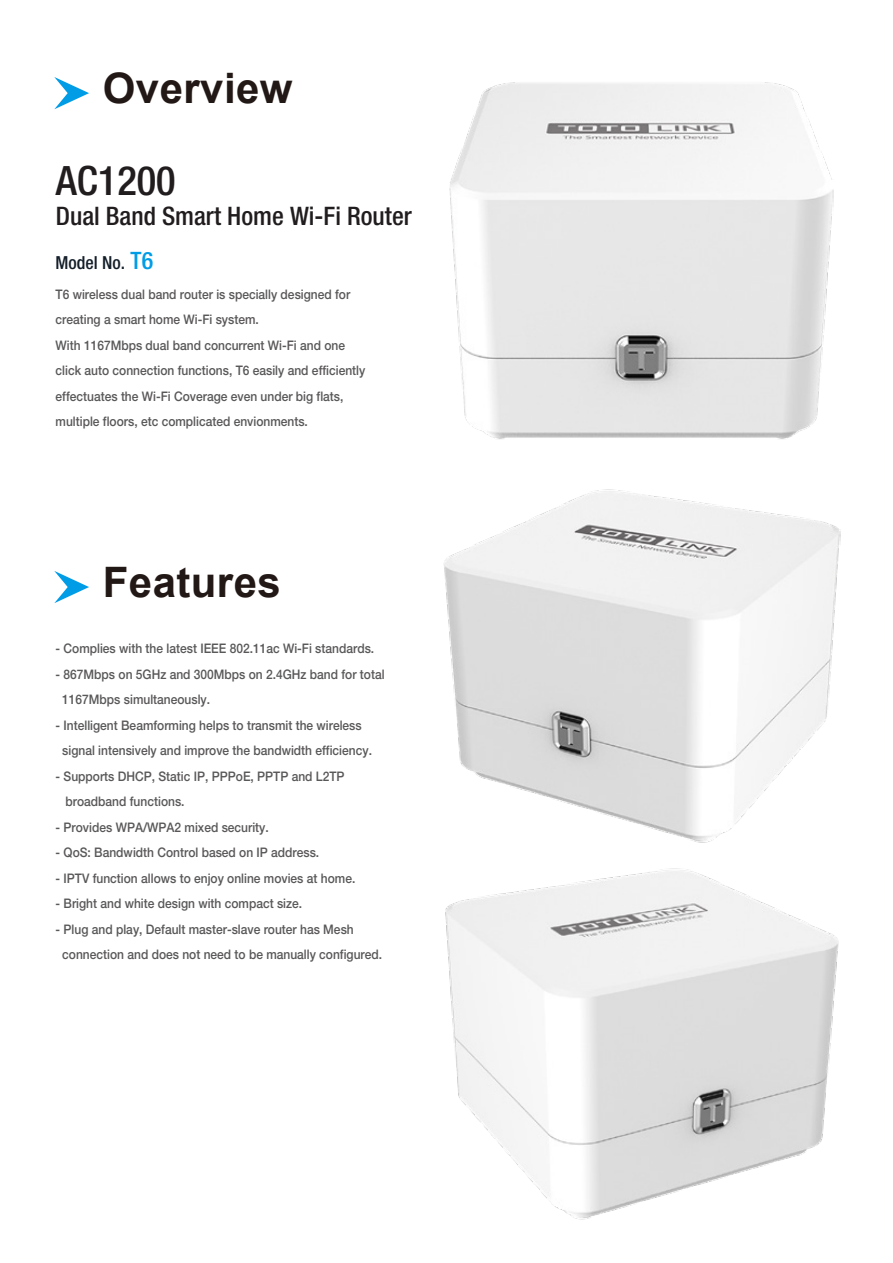
<style>
.page{position:relative;width:893px;height:1263px;background:#fff}
.page>*{position:absolute;margin:0;border:0;box-sizing:border-box;transform-origin:0 0}
.t1{font:700 42px "Arial";letter-spacing:.01em;color:#221815}
.t2{font:500 condensed 40.5px "Helvetica Neue";color:#211d1e}
.t3{font:500 condensed 25.5px "Helvetica Neue";color:#211d1e}
.t4{font:500 condensed 18px "Helvetica Neue";color:#131e29}
.t5{font:500 13.2px/25.5px "Helvetica Neue";color:#595757;scale:.91 1}
.s1{font-size:24px;color:#009de6}
</style>
<div class="page">
<svg style="left:54px;top:571px;width:35px;height:32px"></svg>
<svg style="left:54px;top:77px;width:35px;height:32px"></svg>
<img style="left:450px;top:82px;width:383px;height:357px">
<img style="left:444px;top:489px;width:396px;height:354px">
<img style="left:445px;top:868px;width:394px;height:352px">
<h1 class="t1" style="left:103px;top:60px;width:191px">Overview</h1>
<h2 class="t2" style="left:56px;top:156px;width:121px">AC1200</h2>
<h3 class="t3" style="left:56px;top:200px;width:357px">Dual Band Smart Home Wi-Fi Router</h3>
<h3 class="t4" style="left:56px;top:252px;width:99px">Model No. <span class="s1">T6</span></h3>
<p class="t5" style="left:56px;top:281px;width:342px">T6 wireless dual band router is specially designed for creating a smart home Wi-Fi system.<br>With 1167Mbps dual band concurrent Wi-Fi and one click auto connection functions, T6 easily and efficiently effectuates the Wi-Fi Coverage even under big flats, multiple floors, etc complicated envionments.</p>
<h1 class="t1" style="left:103px;top:554px;width:179px">Features</h1>
<p class="t5" style="left:56px;top:635px;width:352px">- Complies with the latest IEEE 802.11ac Wi-Fi standards.</p>
<p class="t5" style="left:62px;top:661px;width:356px;text-indent:-7px">- 867Mbps on 5GHz and 300Mbps on 2.4GHz band for total<br>1167Mbps simultaneously.</p>
<p class="t5" style="left:62px;top:712px;width:342px;text-indent:-7px">- Intelligent Beamforming helps to transmit the wireless signal intensively and improve the bandwidth efficiency.</p>
<p class="t5" style="left:66px;top:763px;width:308px;text-indent:-10px">- Supports DHCP, Static IP, PPPoE, PPTP and L2TP broadband functions.</p>
<p class="t5" style="left:56px;top:814px;width:236px">- Provides WPA/WPA2 mixed security.</p>
<p class="t5" style="left:56px;top:840px;width:291px">- QoS: Bandwidth Control based on IP address.</p>
<p class="t5" style="left:56px;top:865px;width:331px">- IPTV function allows to enjoy online movies at home.</p>
<p class="t5" style="left:56px;top:891px;width:272px">- Bright and white design with compact size.</p>
<p class="t5" style="left:62px;top:916px;width:353px;text-indent:-7px">- Plug and play, Default master-slave router has Mesh connection and does not need to be manually configured.</p>
</div>
